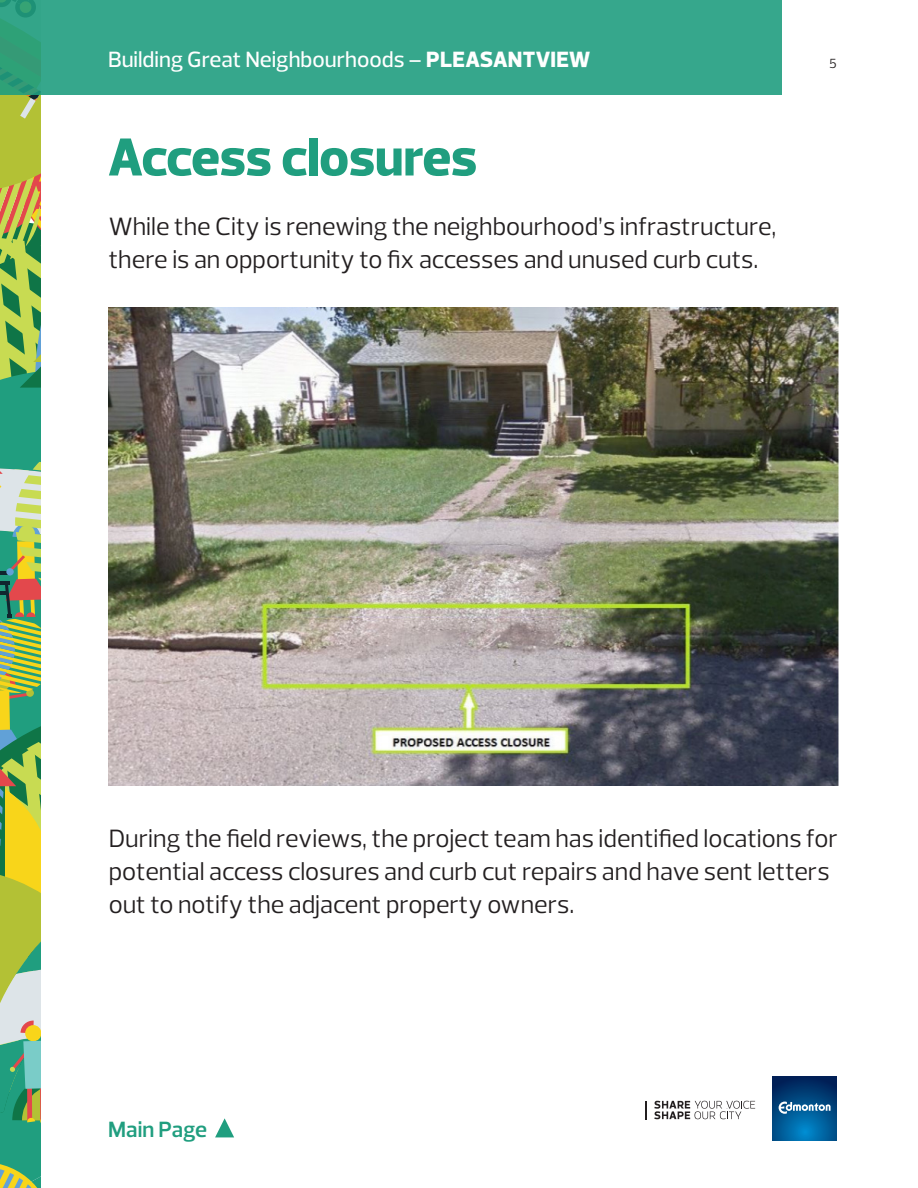
<style>
.page{position:relative;width:918px;height:1188px;background:#fff}
.page>*{position:absolute;margin:0;border:0;box-sizing:border-box;transform-origin:0 0}
.t1{font:800 54px "Prelo";color:#209e7f}
.t2{font:25.5px/33px "Prelo";color:#231f20}
.t3{font:500 22.5px "Prelo";color:#fff}
.t4{font:600 22.5px "Prelo";color:#209e7f}
.t5{font:13.5px "Prelo";color:#231f20}
.s1{font-weight:800}
</style>
<div class="page">
<svg style="left:0;top:94px;width:41px;height:1094px;background:#8db462"></svg>
<svg style="left:654px;top:1101px;width:101px;height:18px"></svg>
<svg style="left:645px;top:1101px;width:2px;height:18px"></svg>
<svg style="left:772px;top:1076px;width:65px;height:65px;background:#004a84"></svg>
<svg style="left:779px;top:1102px;width:52px;height:12px"></svg>
<div style="left:0;top:0;width:782px;height:94px;background:#36a78c"></div>
<svg style="left:215px;top:1118px;width:19px;height:19px"></svg>
<img style="left:109px;top:308px;width:729px;height:478px">
<p class="t3" style="left:108px;top:45px;width:484px">Building Great Neighbourhoods – <span class="s1">PLEASANTVIEW</span></p>
<p class="t5" style="left:829px;top:55px;width:9px">5</p>
<p class="t1" style="left:108px;top:124px;width:370px">Access closures</p>
<p class="t2" style="left:109px;top:210px;width:669px">While the City is renewing the neighbourhood’s infrastructure, there is an opportunity to fix accesses and unused curb cuts.</p>
<p class="t2" style="left:109px;top:822px;width:731px">During the field reviews, the project team has identified locations for potential access closures and curb cut repairs and have sent letters out to notify the adjacent property owners.</p>
<p class="t4" style="left:108px;top:1116px;width:100px">Main Page</p>
</div>
